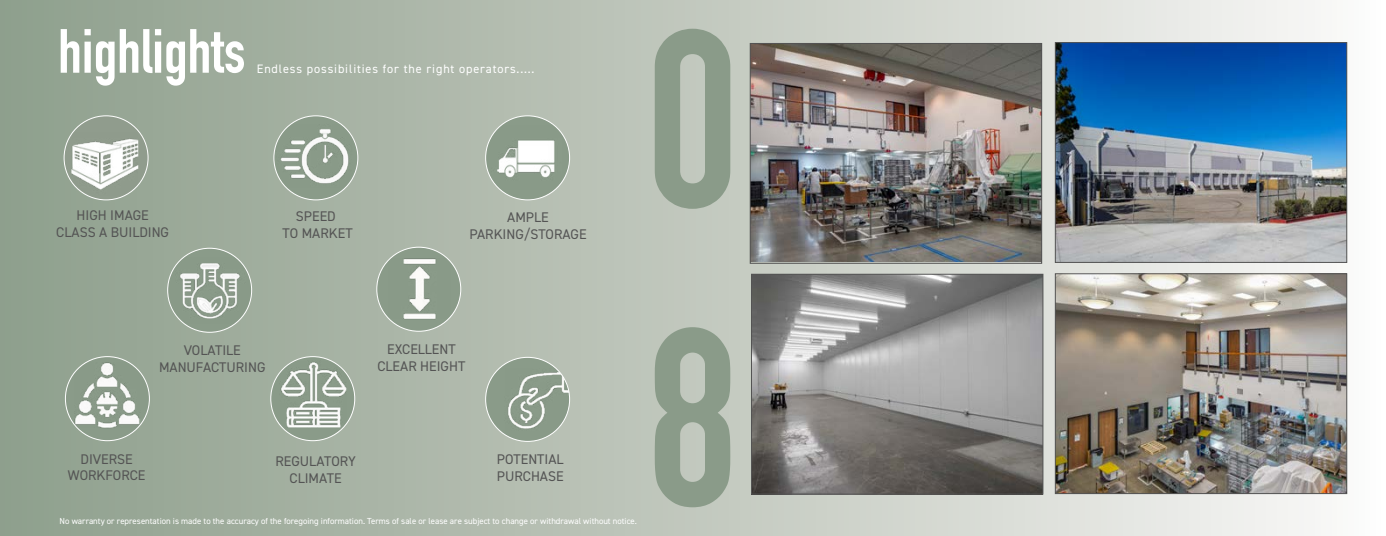
<style>
.page{position:relative;width:1386px;height:536px;background:#fff}
.page>*{position:absolute;margin:0;border:0;box-sizing:border-box;transform-origin:0 0}
.t1{font:700 248.5px/298.2px "DIN Condensed";color:#8a9b89}
.t2{font:700 61.25px "DIN Condensed";color:#fff}
.t3{font:14px/16.8px "DIN2014";color:#545454;text-align:center}
.t4{font:12.25px "DIN2014";letter-spacing:.07em;color:#fff}
.t5{font:8.75px "DIN2014";color:#fff}
</style>
<div class="page">
<div style="left:0;top:0;width:1386px;height:536px;background:linear-gradient(to right,#8c9d89,#f8f6f5)"></div>
<div style="left:274px;top:116px;width:84px;height:84px;background:#8a9b89;border-radius:50%"></div>
<img style="left:276px;top:123px;width:78px;height:65px">
<div style="left:64px;top:116px;width:84px;height:84px;background:#909c8d;border-radius:50%"></div>
<img style="left:71px;top:131px;width:67px;height:65px">
<div style="left:271px;top:356px;width:84px;height:84px;background:#8a9b89;border-radius:50%"></div>
<img style="left:279px;top:360px;width:68px;height:68px">
<div style="left:486px;top:116px;width:84px;height:84px;background:#8a9b89;border-radius:50%"></div>
<img style="left:486px;top:124px;width:84px;height:67px">
<div style="left:65px;top:356px;width:84px;height:84px;background:#8a9b89;border-radius:50%"></div>
<img style="left:74px;top:362px;width:67px;height:67px">
<img style="left:752px;top:45px;width:288px;height:216px">
<div style="left:750px;top:43px;width:292px;height:220px;border:1px solid #545454"></div>
<img style="left:1057px;top:44px;width:288px;height:217px">
<div style="left:1055px;top:42px;width:292px;height:221px;border:1px solid #545454"></div>
<img style="left:753px;top:276px;width:288px;height:216px">
<div style="left:751px;top:274px;width:292px;height:220px;border:1px solid #545454"></div>
<img style="left:1057px;top:275px;width:288px;height:217px">
<div style="left:1055px;top:273px;width:292px;height:221px;border:1px solid #545454"></div>
<div style="left:486px;top:357px;width:84px;height:84px;background:#8a9b89;border-radius:50%"></div>
<img style="left:504px;top:368px;width:66px;height:73px">
<div style="left:168px;top:248px;width:84px;height:84px;background:#8a9b89;border-radius:50%"></div>
<img style="left:169px;top:256px;width:83px;height:69px">
<div style="left:377px;top:247px;width:84px;height:84px;background:#8a9b89;border-radius:50%"></div>
<img style="left:387px;top:257px;width:64px;height:62px">
<h2 class="t2" style="left:58px;top:10px;width:189px">highlights</h2>
<p class="t4" style="left:257px;top:61px;width:279px">Endless possibilities for the right operators.....</p>
<p class="t3" style="left:56px;top:206px;width:114px">HIGH IMAGE<br>CLASS A BUILDING</p>
<p class="t3" style="left:283px;top:208px;width:71px">SPEED<br>TO MARKET</p>
<p class="t3" style="left:470px;top:208px;width:119px">AMPLE<br>PARKING/STORAGE</p>
<p class="t3" style="left:159px;top:341px;width:108px">VOLATILE<br>MANUFACTURING</p>
<p class="t3" style="left:378px;top:340px;width:89px">EXCELLENT<br>CLEAR HEIGHT</p>
<p class="t3" style="left:68px;top:450px;width:79px">DIVERSE<br>WORKFORCE</p>
<p class="t3" style="left:497px;top:450px;width:68px;text-align:left">POTENTIAL<br>PURCHASE</p>
<p class="t5" style="left:60px;top:515px;width:579px">No warranty or representation is made to the accuracy of the foregoing information. Terms of sale or lease are subject to change or withdrawal without notice.</p>
<p class="t3" style="left:275px;top:452px;width:82px">REGULATORY<br>CLIMATE</p>
<h1 class="t1" style="left:646px;top:-30px;width:94px">0<br>8</h1>
</div>
